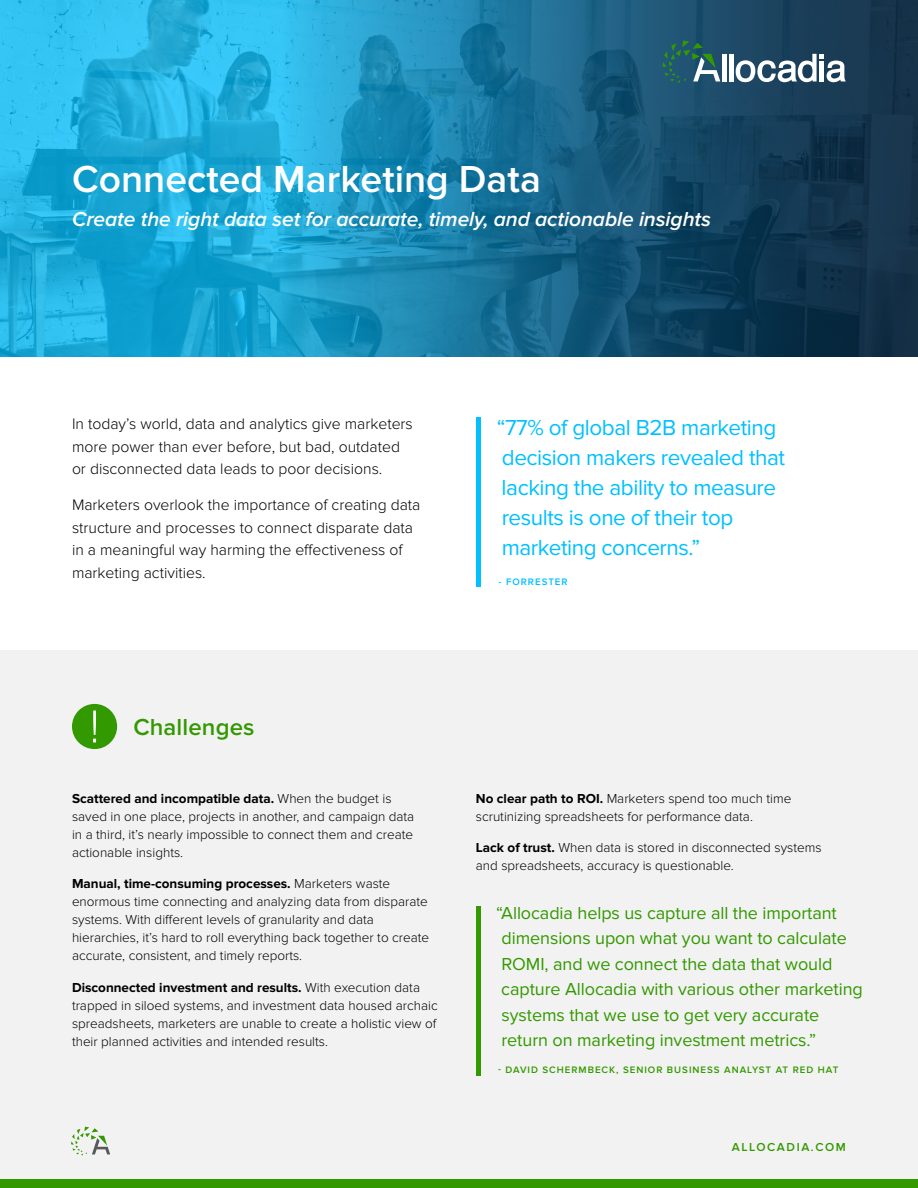
<style>
.page{position:relative;width:918px;height:1188px;background:#fff}
.page>*{position:absolute;margin:0;border:0;box-sizing:border-box;transform-origin:0 0}
.t1{font:600 39px "Proxima Nova";color:#fff}
.t2{font:600 24px "Proxima Nova";letter-spacing:.005em;color:#390}
.t3{font:22.5px/30px "Proxima Nova";letter-spacing:-.02em;color:#00c0ff}
.t4{font:italic 600 21px "Proxima Nova";letter-spacing:-.005em;color:#fff}
.t5{font:18px/25.5px "Proxima Nova";letter-spacing:-.005em;color:#390}
.t6{font:300 15.75px/22.5px "Proxima Nova";color:#000}
.t7{font:300 13.5px/18px "Proxima Nova";color:#000}
.t8{font:600 12px "Proxima Nova";letter-spacing:.13em;color:#390}
.t9{font:600 9.75px "Proxima Nova";letter-spacing:.1em;color:#390}
.t10{font:600 9.75px "Proxima Nova";letter-spacing:.1em;color:#00c0ff}
.s1{font-weight:700}
</style>
<div class="page">
<img style="left:0;top:0;width:156px;height:356px">
<svg style="left:156px;top:0;width:762px;height:356px;background:#196f93"></svg>
<div style="left:0;top:650px;width:918px;height:538px;background:#f2f2f2"></div>
<div style="left:72px;top:704px;width:45px;height:45px;background:#390;border-radius:50%"></div>
<svg style="left:93px;top:711px;width:3px;height:31px"></svg>
<div style="left:0;top:1179px;width:918px;height:9px;background:#390"></div>
<hr style="left:722px;top:54px;width:4px;height:27px;background:#fff">
<hr style="left:729px;top:54px;width:4px;height:27px;background:#fff">
<svg style="left:736px;top:54px;width:110px;height:28px"></svg>
<svg style="left:662px;top:41px;width:58px;height:42px;background:#336870"></svg>
<hr style="left:476px;top:418px;width:4px;height:169px;background:#00c0ff">
<svg style="left:71px;top:1127px;width:39px;height:28px"></svg>
<hr style="left:476px;top:906px;width:4px;height:170px;background:#390">
<h1 class="t1" style="left:72px;top:156px;width:470px">Connected Marketing Data</h1>
<h3 class="t4" style="left:72px;top:210px;width:640px">Create the right data set for accurate, timely, and actionable insights</h3>
<p class="t6" style="left:72px;top:413px;width:342px">In today’s world, data and analytics give marketers more power than ever before, but bad, outdated or disconnected data leads to poor decisions.</p>
<p class="t6" style="left:72px;top:494px;width:350px">Marketers overlook the importance of creating data structure and processes to connect disparate data in a meaningful way harming the effectiveness of marketing activities.</p>
<h3 class="t3" style="left:497px;top:413px;width:290px">“77% of global B2B marketing decision makers revealed that lacking the ability to measure results is one of their top marketing concerns.”</h3>
<p class="t10" style="left:499px;top:576px;width:71px">- FORRESTER</p>
<h2 class="t2" style="left:133px;top:713px;width:123px">Challenges</h2>
<p class="t7" style="left:72px;top:789px;width:344px"><span class="s1">Scattered and incompatible data.</span> When the budget is saved in one place, projects in another, and campaign data in a third, it’s nearly impossible to connect them and create actionable insights.</p>
<p class="t7" style="left:72px;top:875px;width:359px"><span class="s1">Manual, time-consuming processes.</span> Marketers waste enormous time connecting and analyzing data from disparate systems. With different levels of granularity and data hierarchies, it’s hard to roll everything back together to create accurate, consistent, and timely reports.</p>
<p class="t7" style="left:72px;top:978px;width:367px"><span class="s1">Disconnected investment and results.</span> With execution data trapped in siloed systems, and investment data housed archaic spreadsheets, marketers are unable to create a holistic view of their planned activities and intended results.</p>
<p class="t7" style="left:476px;top:789px;width:317px"><span class="s1">No clear path to ROI.</span> Marketers spend too much time scrutinizing spreadsheets for performance data.</p>
<p class="t7" style="left:476px;top:839px;width:347px"><span class="s1">Lack of trust.</span> When data is stored in disconnected systems and spreadsheets, accuracy is questionable.</p>
<p class="t5" style="left:496px;top:900px;width:368px">“Allocadia helps us capture all the important dimensions upon what you want to calculate ROMI, and we connect the data that would capture Allocadia with various other marketing systems that we use to get very accurate return on marketing investment metrics.”</p>
<p class="t9" style="left:498px;top:1064px;width:342px">- DAVID SCHERMBECK, SENIOR BUSINESS ANALYST AT RED HAT</p>
<p class="t8" style="left:732px;top:1140px;width:116px">ALLOCADIA.COM</p>
</div>
